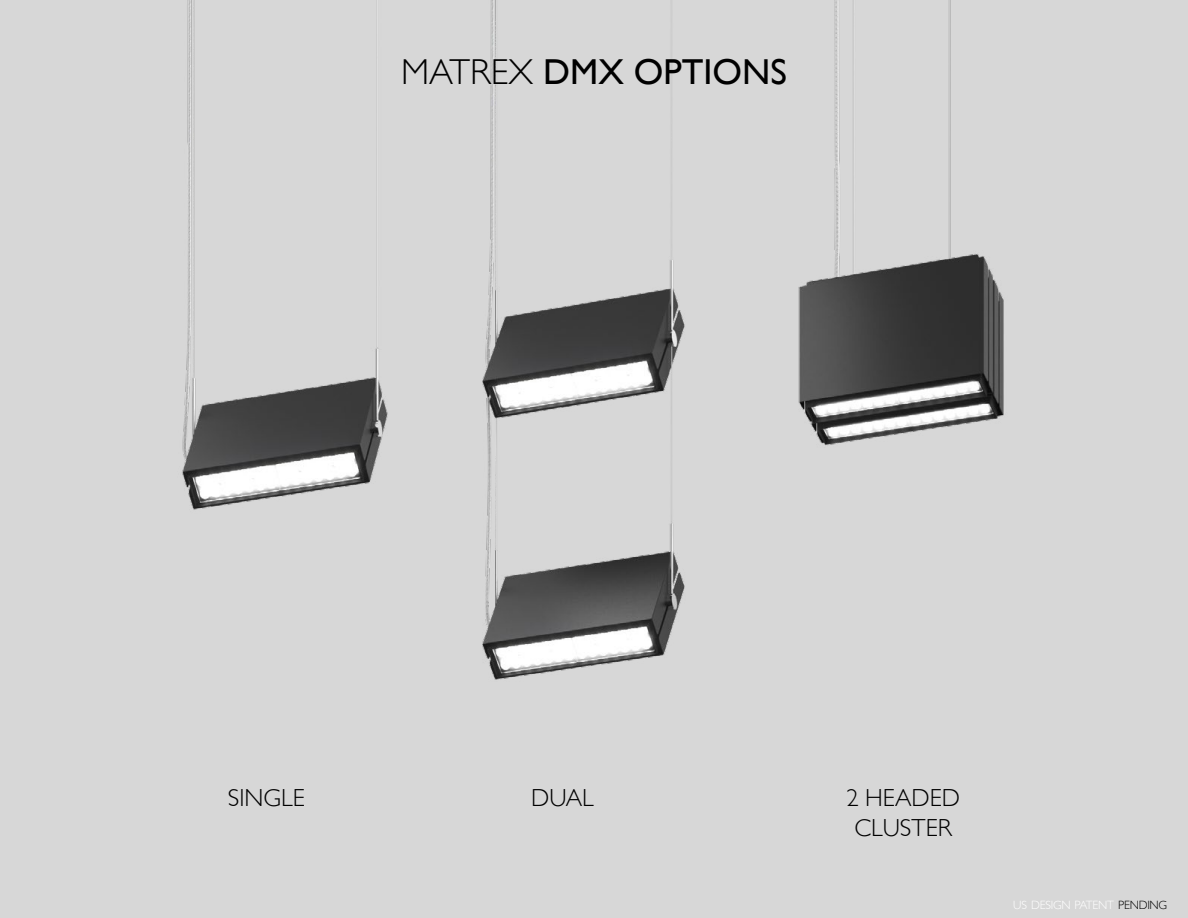
<style>
.page{position:relative;width:1188px;height:918px;background:#fff}
.page>*{position:absolute;margin:0;border:0;box-sizing:border-box;transform-origin:0 0}
.t1{font:36px "Gill Sans";color:#000}
.t2{font:300 24.6px/29.5px "Gill Sans";color:#000;text-align:center}
.t3{font:300 12px "Gill Sans";letter-spacing:-.02em;color:#fff}
.s1{font-weight:300}
.s2{color:#000}
</style>
<div class="page">
<div style="left:1px;top:0;width:1187px;height:918px;background:#d7d7d7"></div>
<img style="left:798px;top:0;width:206px;height:446px">
<img style="left:482px;top:0;width:203px;height:680px">
<img style="left:182px;top:0;width:206px;height:510px">
<h1 class="t1" style="left:401px;top:51px;width:387px"><span class="s1">MATREX</span> DMX OPTIONS</h1>
<p class="t2" style="left:228px;top:782px;width:79px">SINGLE</p>
<p class="t2" style="left:531px;top:782px;width:64px">DUAL</p>
<p class="t2" style="left:846px;top:782px;width:115px">2 HEADED<br>CLUSTER</p>
<p class="t3" style="left:1013px;top:896px;width:156px">US DESIGN PATENT <span class="s2">PENDING</span></p>
</div>
